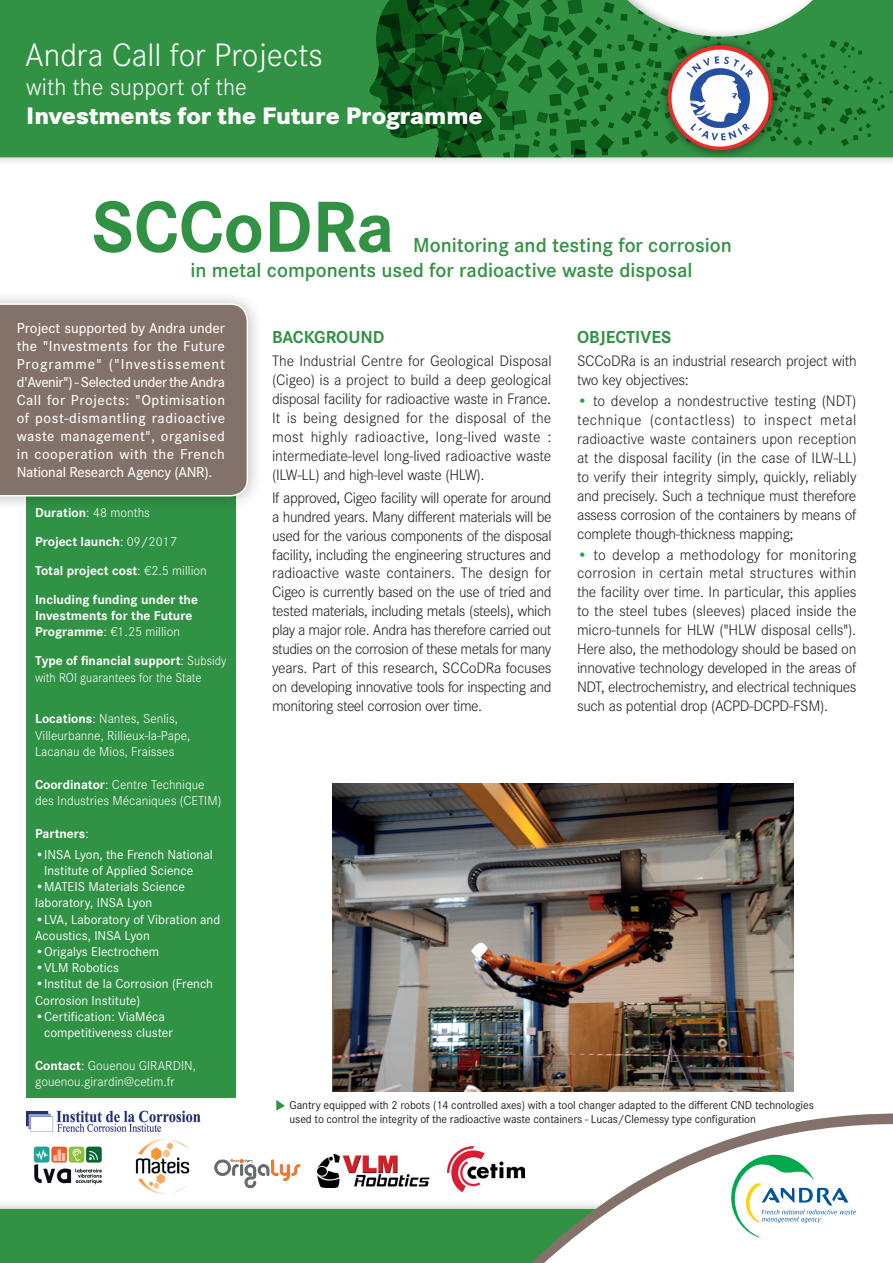
<style>
.page{position:relative;width:893px;height:1263px;background:#fff}
.page>*{position:absolute;margin:0;border:0;box-sizing:border-box;transform-origin:0 0}
.t1{font:700 75px "Corporate S";color:#329244}
.t2{font:300 33.6px "Corporate S";color:#fff}
.t3{font:800 24.75px "Corporate S";color:#fff}
.t4{font:300 24.75px "Corporate S";color:#fff}
.t5{font:600 21px/25.2px "Corporate S";color:#329244}
.t6{font:700 18px "Corporate S";color:#309244}
.t7{font:300 15.75px/18.9px "Corporate S";letter-spacing:-.025em;color:#231f20;text-align:justify}
.t8{font:500 15px/18px "Corporate S";letter-spacing:-.01em;color:#fff;text-align:justify}
.t9{font:13.5px/16.2px "Corporate S";color:#fff}
.t10{font:300 13.5px/16.2px "Corporate S";color:#fff}
.t11{font:700 13.5px/29px "Corporate S";color:#fff}
.t12{font:12px/14.4px "Corporate S";letter-spacing:-.01em;color:#231f20}
.s1{font-weight:300}
.s2{font-weight:700}
.s3{color:#21a74c}
</style>
<div class="page">
<div style="left:0;top:1200px;width:893px;height:63px;background:#231f20;opacity:.3"></div>
<div style="left:0;top:1209px;width:529px;height:54px;background:#329244"></div>
<div style="left:0;top:0;width:893px;height:167px;background:#231f20;opacity:.3"></div>
<div style="left:0;top:0;width:310px;height:157px;background:#329244"></div>
<img style="left:310px;top:0;width:583px;height:157px">
<svg style="left:529px;top:1113px;width:364px;height:150px"></svg>
<svg style="left:537px;top:1122px;width:356px;height:141px"></svg>
<div style="left:27px;top:416px;width:209px;height:682px;background:#309244"></div>
<div style="left:659px;top:37px;width:123px;height:123px;background:#231f20;opacity:.75"></div>
<img style="left:668px;top:45px;width:105px;height:105px;border-radius:52px">
<div style="left:0;top:290px;width:263px;height:221px;background:#231f20;opacity:.3"></div>
<div style="left:0;top:303px;width:248px;height:193px;background:#837269"></div>
<svg style="left:731px;top:1155px;width:125px;height:82px"></svg>
<svg style="left:276px;top:1100px;width:9px;height:10px"></svg>
<img style="left:214px;top:1159px;width:87px;height:30px">
<img style="left:33px;top:1146px;width:69px;height:39px">
<img style="left:27px;top:1110px;width:173px;height:22px">
<img style="left:317px;top:1154px;width:113px;height:34px">
<img style="left:135px;top:1139px;width:55px;height:56px">
<img style="left:447px;top:1146px;width:78px;height:46px">
<img style="left:333px;top:783px;width:460px;height:309px">
<h2 class="t2" style="left:25px;top:36px;width:299px">Andra Call for Projects</h2>
<h3 class="t4" style="left:26px;top:72px;width:222px">with the support of the</h3>
<h3 class="t3" style="left:26px;top:101px;width:458px">Investments for the Future Programme</h3>
<h1 class="t1" style="left:92px;top:184px;width:305px">SCCoDRa</h1>
<h3 class="t5" style="left:191px;top:233px;width:543px;text-indent:223px">Monitoring and testing for corrosion in metal components used for radioactive waste disposal</h3>
<p class="t8" style="left:17px;top:319px;width:210px">Project supported by Andra under the "Investments for the Future Programme" ("Investissement d'Avenir")- Selected under the Andra Call for Projects: "Optimisation of post-dismantling radioactive waste management", organised in cooperation with the French National Research Agency (ANR).</p>
<p class="t11" style="left:35px;top:499px;width:173px">Duration<span class="s1">: 48 months<br></span>Project launch<span class="s1">: 09/2017<br></span>Total project cost<span class="s1">: €2.5 million<br></span>Including funding under the</p>
<p class="t11" style="left:35px;top:608px;width:159px;line-height:16.2px">Investments for the Future<br>Programme<span class="s1">: €1.25 million</span></p>
<p class="t10" style="left:35px;top:653px;width:193px"><span class="s2">Type of financial support</span>: Subsidy with ROI guarantees for the State</p>
<p class="t10" style="left:35px;top:711px;width:157px"><span class="s2">Locations</span>: Nantes, Senlis,<br>Villeurbanne, Rillieux-la-Pape,<br>Lacanau de Mios, Fraisses</p>
<p class="t10" style="left:35px;top:776px;width:188px"><span class="s2">Coordinator</span>: Centre Technique des Industries Mécaniques (CETIM)</p>
<p class="t11" style="left:35px;top:820px;width:55px">Partners<span class="s1">:</span></p>
<p class="t9" style="left:44px;top:846px;width:170px;text-indent:-9px">•INSA Lyon, the French National<br>Institute of Applied Science</p>
<p class="t9" style="left:35px;top:879px;width:151px">•MATEIS Materials Science laboratory, INSA Lyon</p>
<p class="t9" style="left:35px;top:911px;width:187px">•LVA, Laboratory of Vibration and<br>Acoustics, INSA Lyon</p>
<p class="t9" style="left:35px;top:943px;width:126px">•Origalys Electrochem</p>
<p class="t9" style="left:35px;top:960px;width:85px">•VLM Robotics</p>
<p class="t9" style="left:35px;top:976px;width:179px">•Institut de la Corrosion (French<br>Corrosion Institute)</p>
<p class="t9" style="left:44px;top:1008px;width:130px;text-indent:-9px">•Certification: ViaMéca competitiveness cluster</p>
<p class="t10" style="left:35px;top:1058px;width:162px"><span class="s2">Contact</span>: Gouenou GIRARDIN, gouenou.girardin@cetim.fr</p>
<p class="t6" style="left:272px;top:327px;width:114px">BACKGROUND</p>
<p class="t7" style="left:272px;top:352px;width:281px">The Industrial Centre for Geological Disposal (Cigeo) is a project to build a deep geological disposal facility for radioactive waste in France.<br>It is being designed for the disposal of the most highly radioactive, long-lived waste : intermediate-level long-lived radioactive waste (ILW-LL) and high-level waste (HLW).</p>
<p class="t7" style="left:272px;top:488px;width:281px">If approved, Cigeo facility will operate for around a hundred years. Many different materials will be used for the various components of the disposal facility, including the engineering structures and radioactive waste containers. The design for Cigeo is currently based on the use of tried and tested materials, including metals (steels), which play a major role. Andra has therefore carried out studies on the corrosion of these metals for many years. Part of this research, SCCoDRa focuses on developing innovative tools for inspecting and monitoring steel corrosion over time.</p>
<p class="t6" style="left:577px;top:327px;width:96px">OBJECTIVES</p>
<p class="t7" style="left:577px;top:352px;width:281px">SCCoDRa is an industrial research project with two key objectives:</p>
<p class="t7" style="left:577px;top:392px;width:281px"><span class="s3">•</span> to develop a nondestructive testing (NDT) technique (contactless) to inspect metal radioactive waste containers upon reception at the disposal facility (in the case of ILW-LL) to verify their integrity simply, quickly, reliably and precisely. Such a technique must therefore assess corrosion of the containers by means of complete though-thickness mapping;</p>
<p class="t7" style="left:577px;top:545px;width:281px"><span class="s3">•</span> to develop a methodology for monitoring corrosion in certain metal structures within the facility over time. In particular, this applies to the steel tubes (sleeves) placed inside the micro-tunnels for HLW ("HLW disposal cells").<br>Here also, the methodology should be based on innovative technology developed in the areas of NDT, electrochemistry, and electrical techniques such as potential drop (ACPD-DCPD-FSM).</p>
<p class="t12" style="left:290px;top:1098px;width:526px">Gantry equipped with 2 robots (14 controlled axes) with a tool changer adapted to the different CND technologies used to control the integrity of the radioactive waste containers - Lucas/Clemessy type configuration</p>
</div>
